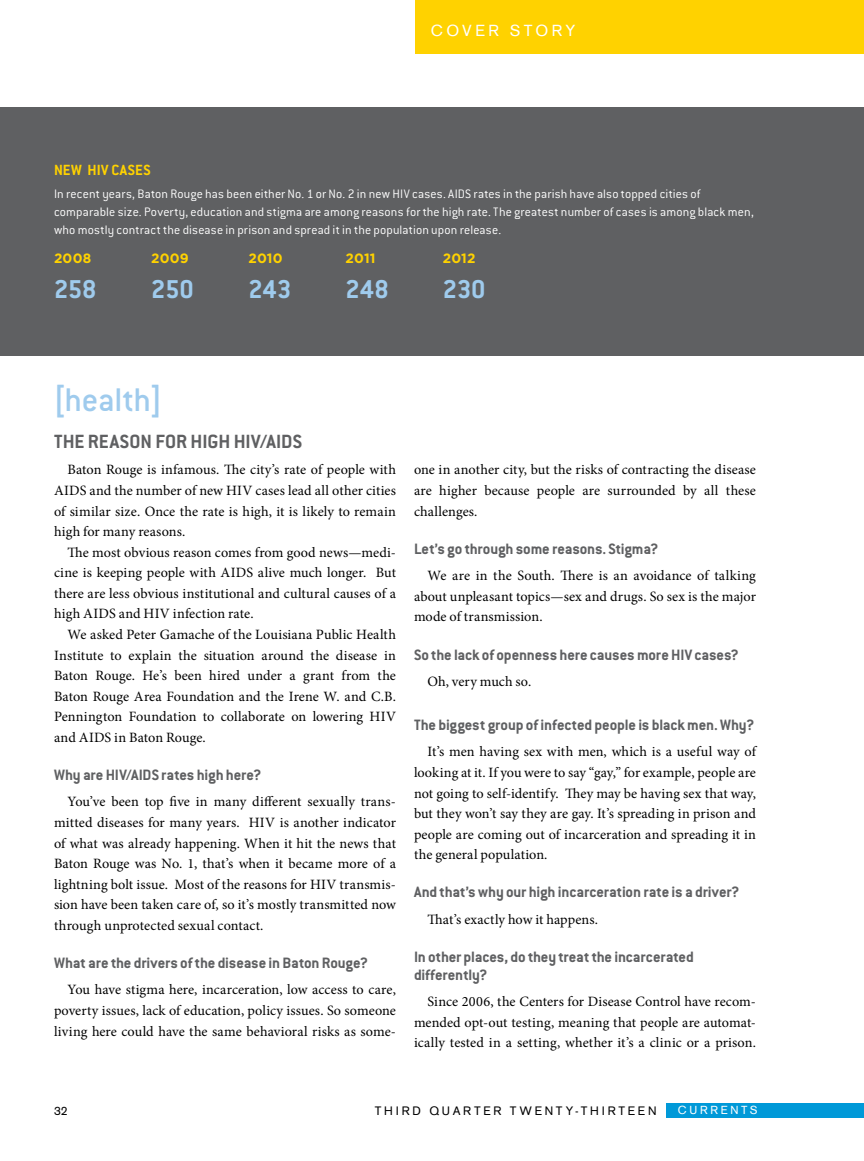
<style>
.page{position:relative;width:864px;height:1161px;background:#fff}
.page>*{position:absolute;margin:0;border:0;box-sizing:border-box;transform-origin:0 0}
.t1{font:500 36px "Conduit ITC";letter-spacing:-.01em;color:#9fcbed}
.t2{font:700 28.35px "Conduit ITC";letter-spacing:-.005em;color:#9fcbed}
.t3{font:700 21px "Conduit ITC";letter-spacing:.005em;color:#5f6062}
.t4{font:700 16.5px/17.5px "Conduit ITC";letter-spacing:-.01em;color:#5f6062}
.t5{font:700 16.2px "Conduit ITC";letter-spacing:.03em;color:#ffd200}
.t6{font:15.75px "Akzidenz Grotesk";letter-spacing:.21em;color:#fff}
.t7{font:14.25px/20.5px "Minion Pro";letter-spacing:.005em;color:#000;text-align:justify}
.t8{font:300 13.5px/17.7px "Conduit ITC";letter-spacing:.01em;color:#fff}
.t9{font:700 13.5px "Gotham";letter-spacing:.015em;color:#ffd200}
.t10{font:12px "Akzidenz Grotesk";letter-spacing:.235em;color:#000}
.s1{color:#ffd200}
.s2{font-size:11.4px;color:#0099d8}
.s3{font-size:11.4px;color:#fff}
</style>
<div class="page">
<div style="left:666px;top:1103px;width:198px;height:14px;background:#0099d8"></div>
<div style="left:415px;top:0;width:449px;height:54px;background:#ffd200"></div>
<div style="left:0;top:107px;width:864px;height:249px;background:#5f6062"></div>
<p class="t6" style="left:415px;top:22px;width:162px"><span class="s1">C</span>COVER STORY</p>
<p class="t5" style="left:54px;top:160px;width:98px">NEW HIV CASES</p>
<p class="t8" style="left:54px;top:185px;width:701px">In recent years, Baton Rouge has been either No. 1 or No. 2 in new HIV cases. AIDS rates in the parish have also topped cities of comparable size. Poverty, education and stigma are among reasons for the high rate. The greatest number of cases is among black men, who mostly contract the disease in prison and spread it in the population upon release.</p>
<p class="t9" style="left:54px;top:250px;width:39px">2008</p>
<p class="t9" style="left:151px;top:250px;width:39px">2009</p>
<p class="t9" style="left:248px;top:250px;width:36px">2010</p>
<p class="t9" style="left:346px;top:250px;width:31px">2011</p>
<p class="t9" style="left:443px;top:250px;width:34px">2012</p>
<h2 class="t2" style="left:54px;top:273px;width:44px">258</h2>
<h2 class="t2" style="left:151px;top:273px;width:44px">250</h2>
<h2 class="t2" style="left:248px;top:273px;width:45px">243</h2>
<h2 class="t2" style="left:346px;top:273px;width:45px">248</h2>
<h2 class="t2" style="left:443px;top:273px;width:44px">230</h2>
<h1 class="t1" style="left:54px;top:380px;width:109px">[health]</h1>
<h3 class="t3" style="left:54px;top:429px;width:250px">THE REASON FOR HIGH HIV/AIDS</h3>
<p class="t7" style="left:54px;top:460px;width:344px;text-indent:13px">Baton Rouge is infamous. The city’s rate of people with AIDS and the number of new HIV cases lead all other cities of similar size. Once the rate is high, it is likely to remain high for many reasons.</p>
<p class="t7" style="left:54px;top:542px;width:344px;text-indent:13px">The most obvious reason comes from good news—medi&shy;cine is keeping people with AIDS alive much longer. But there are less obvious institutional and cultural causes of a high AIDS and HIV infection rate.</p>
<p class="t7" style="left:54px;top:624px;width:344px;text-indent:13px">We asked Peter Gamache of the Louisiana Public Health Institute to explain the situation around the disease in Baton Rouge. He’s been hired under a grant from the Baton Rouge Area Foundation and the Irene W. and C.B.<br>Pennington Foundation to collaborate on lowering HIV and AIDS in Baton Rouge.</p>
<p class="t4" style="left:54px;top:766px;width:209px">Why are HIV/AIDS rates high here?</p>
<p class="t7" style="left:54px;top:792px;width:344px;text-indent:13px">You’ve been top five in many different sexually trans&shy;mitted diseases for many years. HIV is another indicator of what was already happening. When it hit the news that Baton Rouge was No. 1, that’s when it became more of a lightning bolt issue. Most of the reasons for HIV transmis&shy;sion have been taken care of, so it’s mostly transmitted now through unprotected sexual contact.</p>
<p class="t4" style="left:54px;top:954px;width:316px">What are the drivers of the disease in Baton Rouge?</p>
<p class="t7" style="left:54px;top:980px;width:343px;text-indent:13px">You have stigma here, incarceration, low access to care, poverty issues, lack of education, policy issues. So someone living here could have the same behavioral risks as some-</p>
<p class="t7" style="left:414px;top:460px;width:344px">one in another city, but the risks of contracting the disease are higher because people are surrounded by all these challenges.</p>
<p class="t4" style="left:414px;top:540px;width:246px">Let’s go through some reasons. Stigma?</p>
<p class="t7" style="left:414px;top:565px;width:343px;text-indent:13px">We are in the South. There is an avoidance of talking about unpleasant topics—sex and drugs. So sex is the major mode of transmission.</p>
<p class="t4" style="left:414px;top:645px;width:327px">So the lack of openness here causes more HIV cases?</p>
<p class="t7" style="left:428px;top:671px;width:105px">Oh, very much so.</p>
<p class="t4" style="left:414px;top:716px;width:342px">The biggest group of infected people is black men. Why?</p>
<p class="t7" style="left:414px;top:742px;width:344px;text-indent:13px">It’s men having sex with men, which is a useful way of looking at it. If you were to say “gay,” for example, people are not going to self-identify. They may be having sex that way, but they won’t say they are gay. It’s spreading in prison and people are coming out of incarceration and spreading it in the general population.</p>
<p class="t4" style="left:414px;top:883px;width:327px">And that’s why our high incarceration rate is a driver?</p>
<p class="t7" style="left:428px;top:909px;width:172px">That’s exactly how it happens.</p>
<p class="t4" style="left:414px;top:948px;width:281px">In other places, do they treat the incarcerated differently?</p>
<p class="t7" style="left:414px;top:991px;width:344px;text-indent:13px">Since 2006, the Centers for Disease Control have recom&shy;mended opt-out testing, meaning that people are automat&shy;ically tested in a setting, whether it’s a clinic or a prison.</p>
<p class="t10" style="left:54px;top:1104px;width:15px">32</p>
<p class="t10" style="left:375px;top:1104px;width:384px">THIRD QUARTER TWENTY-THIRTEEN <span class="s2">C</span><span class="s3">CURRENTS</span></p>
</div>
